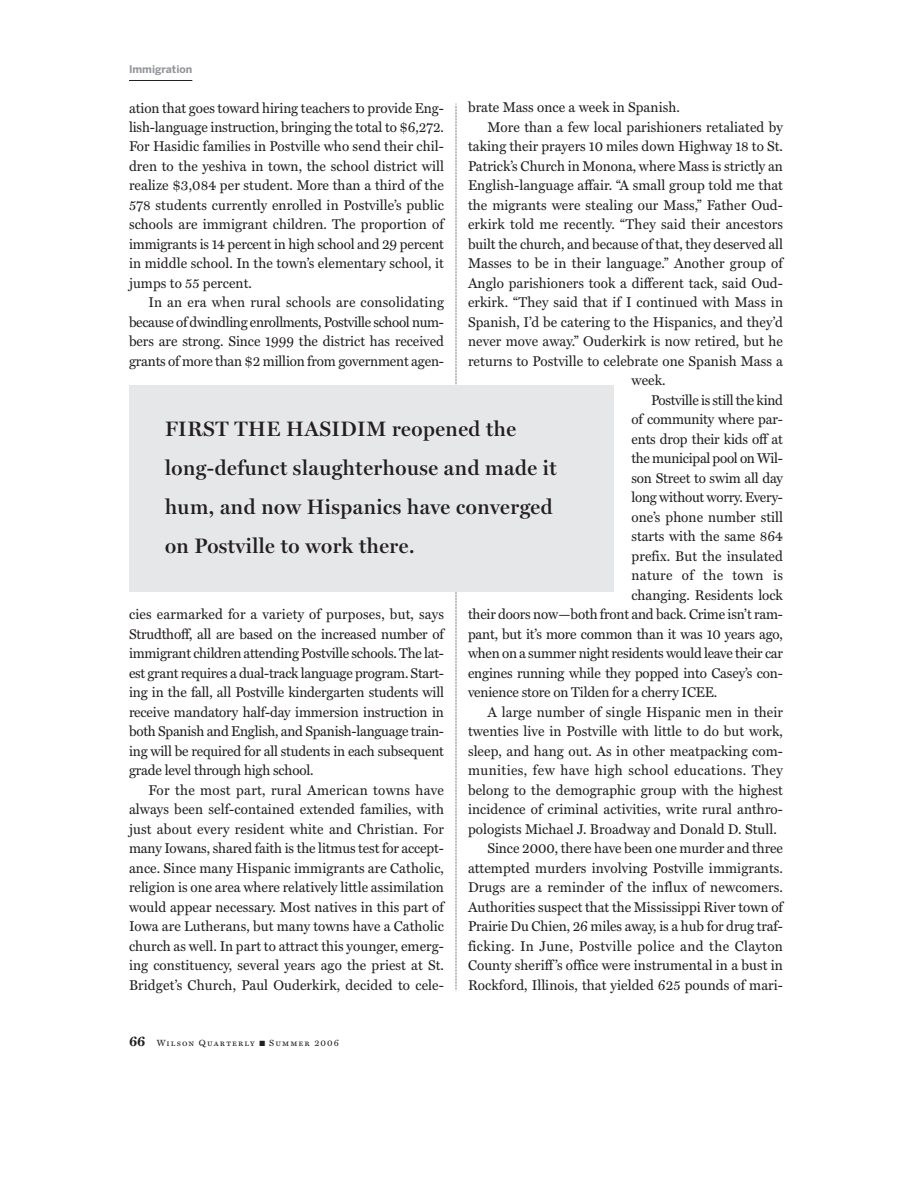
<style>
.page{position:relative;width:918px;height:1188px;background:#fff}
.page>*{position:absolute;margin:0;border:0;box-sizing:border-box;transform-origin:0 0}
.t1{font:600 21px/39px "Miller Display";letter-spacing:.025em;color:#231f20}
.t2{font:14.25px/19.5px "Miller Text";letter-spacing:.005em;color:#231f20;text-align:justify;scale:.96 1}
.t3{font:14.25px "Miller Text";letter-spacing:-.02em;color:#231f20;scale:.96 1}
.t4{font:14.25px "Miller Text";letter-spacing:-.015em;color:#231f20;scale:.96 1}
.t5{font:14.25px "Miller Text";letter-spacing:.025em;color:#231f20;scale:.96 1}
.t6{font:14.25px "Miller Text";letter-spacing:.03em;color:#231f20;scale:.96 1}
.t7{font:700 10.5px "Benton Sans";color:#939598}
.t8{font:9px "Miller Text Roman SC";letter-spacing:.125em;color:#231f20}
.s1{font-family:"Miller Text";font-weight:700;font-size:13.5px}
</style>
<div class="page">
<hr style="left:129px;top:80px;width:63px;height:1px;background:#231f20">
<svg style="left:456px;top:104px;width:1px;height:887px"></svg>
<div style="left:129px;top:386px;width:485px;height:206px;background:#e6e7e9"></div>
<p class="t7" style="left:129px;top:65px;width:65px">Immigration</p>
<p class="t2" style="left:129px;top:99px;width:330px">ation that goes toward hiring teachers to provide Eng&shy;lish-language instruction, bringing the total to $6,272.<br>For Hasidic families in Postville who send their chil&shy;dren to the yeshiva in town, the school district will realize $3,084 per student. More than a third of the 578 students currently enrolled in Postville’s public schools are immigrant children. The proportion of immigrants is 14 percent in high school and 29 percent in middle school. In the town’s elementary school, it jumps to 55 percent.</p>
<p class="t2" style="left:129px;top:294px;width:330px;text-indent:19px">In an era when rural schools are consolidating because of dwindling enrollments, Postville school num&shy;bers are strong. Since 1999 the district has received grants of more than $2 million from government agen-</p>
<p class="t2" style="left:468px;top:99px;width:222px">brate Mass once a week in Spanish.</p>
<p class="t2" style="left:487px;top:118px;width:309px">More than a few local parishioners retaliated by</p>
<p class="t2" style="left:468px;top:138px;width:330px">taking their prayers 10 miles down Highway 18 to St.</p>
<p class="t2" style="left:468px;top:157px;width:330px">Patrick’s Church in Monona, where Mass is strictly an</p>
<p class="t2" style="left:468px;top:177px;width:330px">English-language affair. “A small group told me that</p>
<p class="t2" style="left:468px;top:196px;width:330px">the migrants were stealing our Mass,” Father Oud-</p>
<p class="t2" style="left:468px;top:216px;width:330px">erkirk told me recently. “They said their ancestors</p>
<p class="t2" style="left:468px;top:235px;width:330px">built the church, and because of that, they deserved all</p>
<p class="t2" style="left:468px;top:255px;width:330px">Masses to be in their language.” Another group of</p>
<p class="t2" style="left:468px;top:274px;width:330px">Anglo parishioners took a different tack, said Oud-</p>
<p class="t2" style="left:468px;top:294px;width:330px">erkirk. “They said that if I continued with Mass in</p>
<p class="t2" style="left:468px;top:313px;width:330px">Spanish, I’d be catering to the Hispanics, and they’d</p>
<p class="t2" style="left:468px;top:333px;width:330px">never move away.” Ouderkirk is now retired, but he</p>
<p class="t2" style="left:468px;top:352px;width:330px">returns to Postville to celebrate one Spanish Mass a</p>
<p class="t2" style="left:632px;top:372px;width:37px">week.</p>
<p class="t3" style="left:651px;top:394px;width:139px">Postville is still the kind</p>
<p class="t2" style="left:632px;top:411px;width:159px">of community where par-</p>
<p class="t4" style="left:632px;top:433px;width:159px">ents drop their kids off at</p>
<p class="t3" style="left:632px;top:453px;width:159px">the municipal pool on Wil-</p>
<p class="t2" style="left:632px;top:469px;width:159px">son Street to swim all day</p>
<p class="t3" style="left:632px;top:492px;width:159px">long without worry. Every-</p>
<p class="t2" style="left:632px;top:508px;width:159px">one’s phone number still</p>
<p class="t2" style="left:632px;top:528px;width:159px">starts with the same 864</p>
<p class="t2" style="left:632px;top:547px;width:159px">prefix. But the insulated</p>
<p class="t5" style="left:632px;top:570px;width:159px">nature of the town is</p>
<p class="t2" style="left:632px;top:586px;width:159px">changing. Residents lock</p>
<p class="t4" style="left:468px;top:609px;width:330px">their doors now—both front and back. Crime isn’t ram-</p>
<p class="t2" style="left:468px;top:625px;width:330px">pant, but it’s more common than it was 10 years ago,</p>
<p class="t3" style="left:468px;top:648px;width:330px">when on a summer night residents would leave their car</p>
<p class="t2" style="left:468px;top:664px;width:330px">engines running while they popped into Casey’s con-</p>
<p class="t2" style="left:468px;top:684px;width:261px">venience store on Tilden for a cherry ICEE.</p>
<p class="t2" style="left:487px;top:703px;width:309px">A large number of single Hispanic men in their</p>
<p class="t2" style="left:468px;top:723px;width:330px">twenties live in Postville with little to do but work,</p>
<p class="t2" style="left:468px;top:742px;width:330px">sleep, and hang out. As in other meatpacking com-</p>
<p class="t6" style="left:468px;top:765px;width:330px">munities, few have high school educations. They</p>
<p class="t2" style="left:468px;top:781px;width:330px">belong to the demographic group with the highest</p>
<p class="t2" style="left:468px;top:801px;width:330px">incidence of criminal activities, write rural anthro-</p>
<p class="t2" style="left:468px;top:820px;width:323px">pologists Michael J. Broadway and Donald D. Stull.</p>
<p class="t2" style="left:487px;top:840px;width:309px">Since 2000, there have been one murder and three</p>
<p class="t2" style="left:468px;top:859px;width:330px">attempted murders involving Postville immigrants.</p>
<p class="t2" style="left:468px;top:879px;width:330px">Drugs are a reminder of the influx of newcomers.</p>
<p class="t2" style="left:468px;top:898px;width:330px">Authorities suspect that the Mississippi River town of</p>
<p class="t2" style="left:468px;top:918px;width:330px">Prairie Du Chien, 26 miles away, is a hub for drug traf-</p>
<p class="t5" style="left:468px;top:940px;width:330px">ficking. In June, Postville police and the Clayton</p>
<p class="t2" style="left:468px;top:957px;width:330px">County sheriff ’s office were instrumental in a bust in</p>
<p class="t2" style="left:468px;top:976px;width:330px">Rockford, Illinois, that yielded 625 pounds of mari-</p>
<h1 class="t1" style="left:165px;top:411px;width:393px">FIRST THE HASIDIM reopened the long-defunct slaughterhouse and made it hum, and now Hispanics have converged on Postville to work there.</h1>
<p class="t2" style="left:129px;top:606px;width:330px">cies earmarked for a variety of purposes, but, says Strudthoff, all are based on the increased number of immigrant children attending Postville schools. The lat&shy;est grant requires a dual-track language program. Start&shy;ing in the fall, all Postville kindergarten students will receive mandatory half-day immersion instruction in both Spanish and English, and Spanish-language train&shy;ing will be required for all students in each subsequent grade level through high school.</p>
<p class="t2" style="left:129px;top:781px;width:330px;text-indent:19px">For the most part, rural American towns have always been self-contained extended families, with just about every resident white and Christian. For many Iowans, shared faith is the litmus test for accept&shy;ance. Since many Hispanic immigrants are Catholic, religion is one area where relatively little assimilation would appear necessary. Most natives in this part of Iowa are Lutherans, but many towns have a Catholic church as well. In part to attract this younger, emerg&shy;ing constituency, several years ago the priest at St.<br>Bridget’s Church, Paul Ouderkirk, decided to cele-</p>
<p class="t8" style="left:129px;top:1037px;width:212px"><span class="s1">66</span> Wilson Quarterly ■ Summer 2006</p>
</div>
